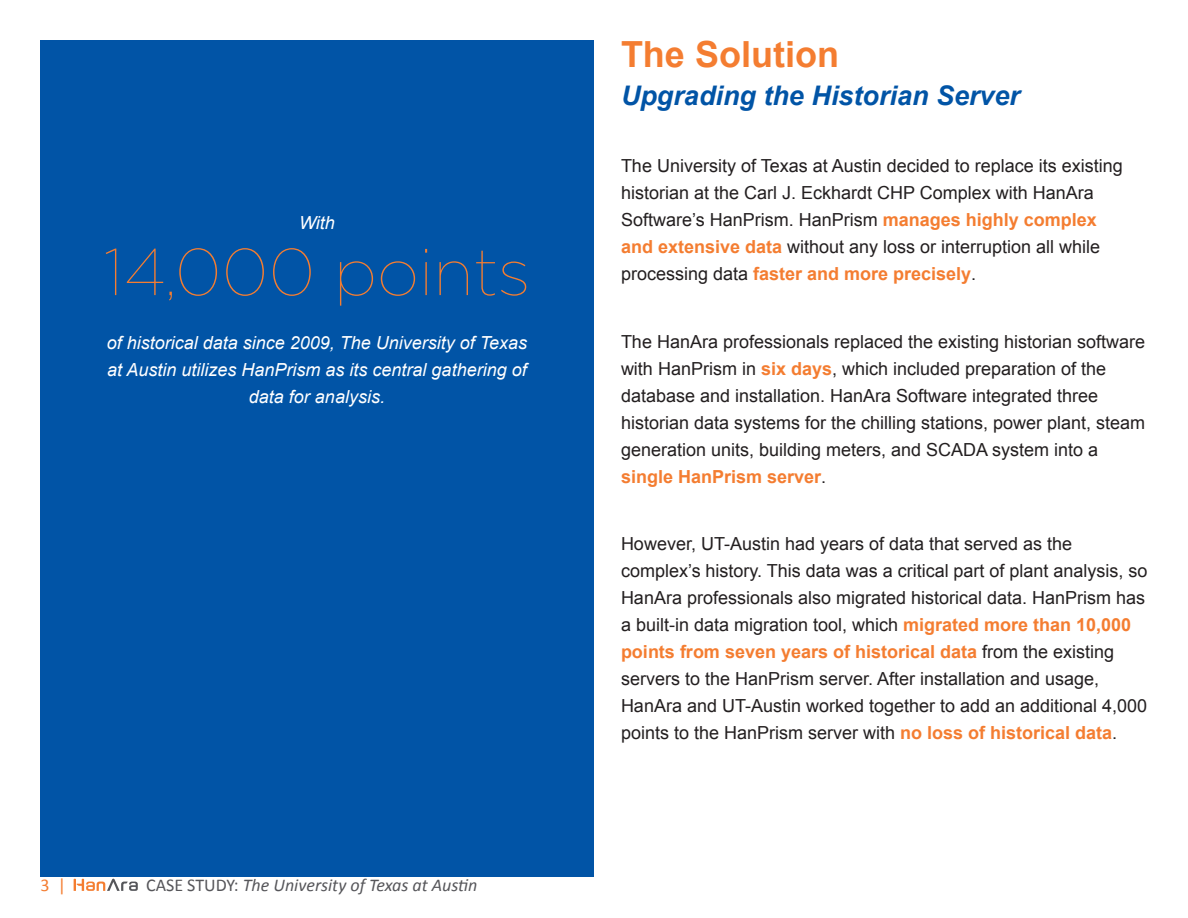
<style>
.page{position:relative;width:1188px;height:918px;background:#fff}
.page>*{position:absolute;margin:0;border:0;box-sizing:border-box;transform-origin:0 0}
.t1{font:100 66px "Gotham";color:#f47d31}
.t2{font:700 36px "Arial";color:#f47d31}
.t3{font:italic 700 27px "Arial";color:#0154a6}
.t4{font:18px/27px "Arial";color:#231f20}
.t5{font:italic 18px/27px "Arial";color:#fff;text-align:center}
.t6{font:italic 18px "Calibri";color:#56565a}
.t7{font:18px "Calibri";color:#f47d31}
.s1{font-style:normal}
.s2{font-weight:700;color:#f47d31}
</style>
<div class="page">
<div style="left:40px;top:40px;width:554px;height:838px;background:#0154a6"></div>
<svg style="left:74px;top:879px;width:64px;height:12px"></svg>
<p class="t5" style="left:299px;top:210px;width:37px">With</p>
<h1 class="t1" style="left:104px;top:231px;width:428px">14,000 points</h1>
<p class="t5" style="left:107px;top:330px;width:422px">of historical data since 2009, The University of Texas at Austin utilizes HanPrism as its central gathering of data for analysis.</p>
<p class="t7" style="left:40px;top:874px;width:27px">3 |</p>
<p class="t6" style="left:146px;top:873px;width:333px"><span class="s1">CASE STUDY:</span> The University of Texas at Austin</p>
<h2 class="t2" style="left:621px;top:30px;width:220px">The Solution</h2>
<h3 class="t3" style="left:621px;top:77px;width:401px">Upgrading the Historian Server</h3>
<p class="t4" style="left:621px;top:153px;width:503px">The University of Texas at Austin decided to replace its existing historian at the Carl J. Eckhardt CHP Complex with HanAra Software’s HanPrism. HanPrism <span class="s2">manages highly complex and extensive data</span> without any loss or interruption all while processing data <span class="s2">faster and more precisely</span>.</p>
<p class="t4" style="left:621px;top:328px;width:526px">The HanAra professionals replaced the existing historian software with HanPrism in <span class="s2">six days</span>, which included preparation of the database and installation. HanAra Software integrated three historian data systems for the chilling stations, power plant, steam generation units, building meters, and SCADA system into a <span class="s2">single HanPrism server</span>.</p>
<p class="t4" style="left:621px;top:531px;width:528px">However, UT-Austin had years of data that served as the complex’s history. This data was a critical part of plant analysis, so HanAra professionals also migrated historical data. HanPrism has a built-in data migration tool, which <span class="s2">migrated more than 10,000 points from seven years of historical data</span> from the existing servers to the HanPrism server. After installation and usage, HanAra and UT-Austin worked together to add an additional 4,000 points to the HanPrism server with <span class="s2">no loss of historical data</span>.</p>
</div>
